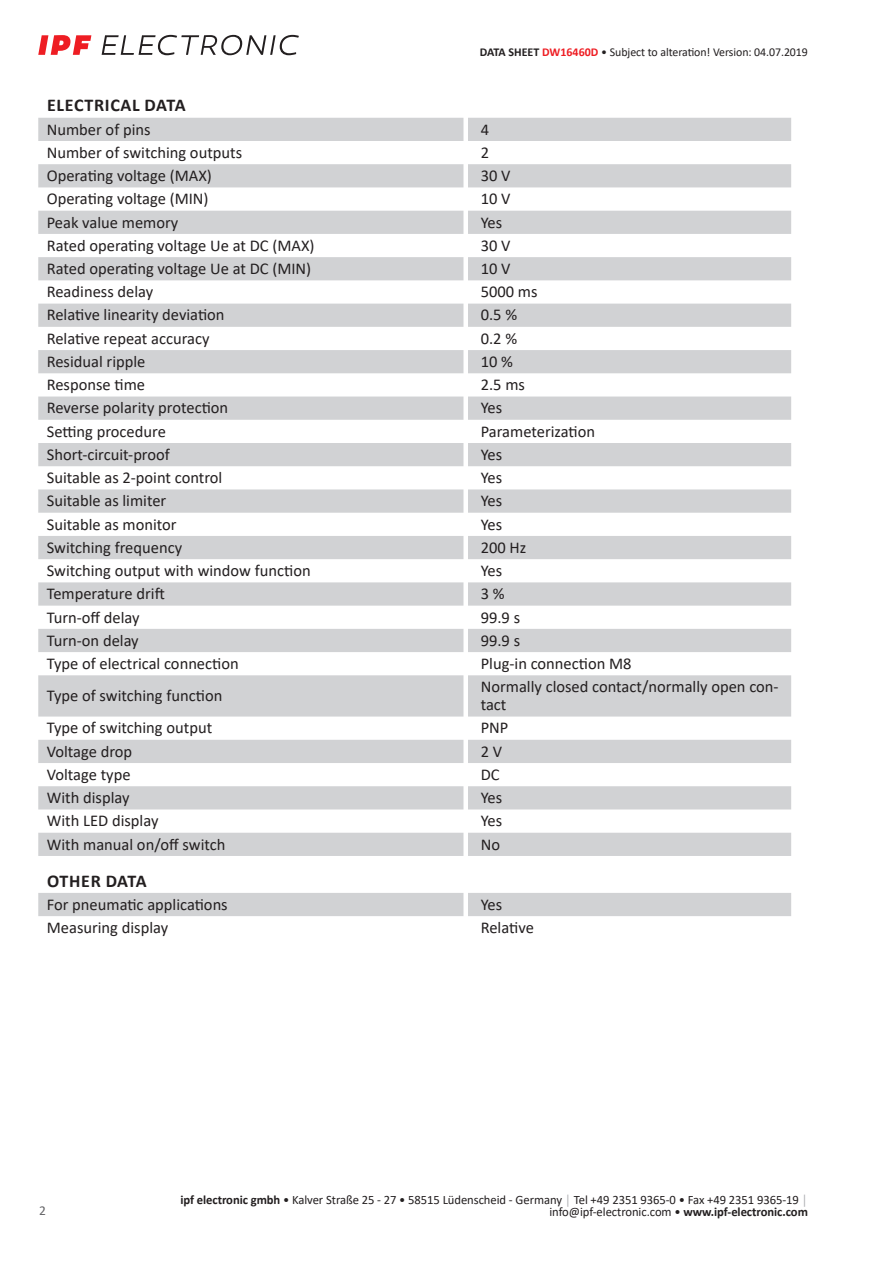
<style>
.page{position:relative;width:893px;height:1263px;background:#fff}
.page>*{position:absolute;margin:0;border:0;box-sizing:border-box;transform-origin:0 0}
.t1{font:700 18px "Calibri";letter-spacing:.04em;color:#231f20}
.t2{font:700 18px "Calibri";letter-spacing:.015em;color:#231f20}
.t3{font:16.5px/18px "Calibri";color:#231f20}
.t4{font:13.5px "Calibri";color:#636366}
.t5{font:12.75px/12.6px "Calibri";letter-spacing:-.005em;color:#231f20;text-align:right}
.t6{font:12px "Calibri";letter-spacing:-.005em;color:#231f20}
.s1{font-weight:700}
.s2{font-weight:700;color:#ee1d23}
.s3{color:#a8a9ad}
</style>
<div class="page">
<svg style="left:102px;top:35px;width:197px;height:20px"></svg>
<svg style="left:38px;top:35px;width:53px;height:20px"></svg>
<svg style="left:38px;top:118px;width:753px;height:738px;fill:#d1d2d4"></svg>
<div style="left:38px;top:893px;width:753px;height:23px;background:#d1d2d4"></div>
<p class="t6" style="left:480px;top:44px;width:329px"><span class="s1">DATA SHEET</span> <span class="s2">DW16460D</span> • Subject to alteration! Version: 04.07.2019</p>
<p class="t1" style="left:47px;top:93px;width:140px">ELECTRICAL DATA</p>
<p class="t3" style="left:47px;top:120px;width:105px">Number of pins</p>
<p class="t3" style="left:481px;top:120px;width:10px">4</p>
<p class="t3" style="left:47px;top:143px;width:197px">Number of switching outputs</p>
<p class="t3" style="left:481px;top:143px;width:10px">2</p>
<p class="t3" style="left:47px;top:166px;width:167px">Operating voltage (MAX)</p>
<p class="t3" style="left:481px;top:166px;width:31px">30 V</p>
<p class="t3" style="left:47px;top:189px;width:163px">Operating voltage (MIN)</p>
<p class="t3" style="left:481px;top:189px;width:31px">10 V</p>
<p class="t3" style="left:47px;top:213px;width:133px">Peak value memory</p>
<p class="t3" style="left:481px;top:213px;width:23px">Yes</p>
<p class="t3" style="left:47px;top:236px;width:269px">Rated operating voltage Ue at DC (MAX)</p>
<p class="t3" style="left:481px;top:236px;width:31px">30 V</p>
<p class="t3" style="left:47px;top:259px;width:266px">Rated operating voltage Ue at DC (MIN)</p>
<p class="t3" style="left:481px;top:259px;width:31px">10 V</p>
<p class="t3" style="left:47px;top:282px;width:108px">Readiness delay</p>
<p class="t3" style="left:481px;top:282px;width:58px">5000 ms</p>
<p class="t3" style="left:47px;top:306px;width:179px">Relative linearity deviation</p>
<p class="t3" style="left:481px;top:306px;width:38px">0.5 %</p>
<p class="t3" style="left:47px;top:329px;width:164px">Relative repeat accuracy</p>
<p class="t3" style="left:481px;top:329px;width:38px">0.2 %</p>
<p class="t3" style="left:47px;top:352px;width:100px">Residual ripple</p>
<p class="t3" style="left:481px;top:352px;width:34px">10 %</p>
<p class="t3" style="left:47px;top:375px;width:100px">Response time</p>
<p class="t3" style="left:481px;top:375px;width:46px">2.5 ms</p>
<p class="t3" style="left:47px;top:398px;width:183px">Reverse polarity protection</p>
<p class="t3" style="left:481px;top:398px;width:23px">Yes</p>
<p class="t3" style="left:47px;top:422px;width:121px">Setting procedure</p>
<p class="t3" style="left:481px;top:422px;width:116px">Parameterization</p>
<p class="t3" style="left:47px;top:445px;width:125px">Short-circuit-proof</p>
<p class="t3" style="left:481px;top:445px;width:23px">Yes</p>
<p class="t3" style="left:47px;top:468px;width:177px">Suitable as 2-point control</p>
<p class="t3" style="left:481px;top:468px;width:23px">Yes</p>
<p class="t3" style="left:47px;top:491px;width:121px">Suitable as limiter</p>
<p class="t3" style="left:481px;top:491px;width:23px">Yes</p>
<p class="t3" style="left:47px;top:515px;width:131px">Suitable as monitor</p>
<p class="t3" style="left:481px;top:515px;width:23px">Yes</p>
<p class="t3" style="left:47px;top:538px;width:137px">Switching frequency</p>
<p class="t3" style="left:481px;top:538px;width:47px">200 Hz</p>
<p class="t3" style="left:47px;top:561px;width:265px">Switching output with window function</p>
<p class="t3" style="left:481px;top:561px;width:23px">Yes</p>
<p class="t3" style="left:47px;top:584px;width:120px">Temperature drift</p>
<p class="t3" style="left:481px;top:584px;width:25px">3%</p>
<p class="t3" style="left:47px;top:608px;width:94px">Turn-off delay</p>
<p class="t3" style="left:481px;top:608px;width:41px">99.9 s</p>
<p class="t3" style="left:47px;top:631px;width:93px">Turn-on delay</p>
<p class="t3" style="left:481px;top:631px;width:41px">99.9 s</p>
<p class="t3" style="left:47px;top:654px;width:193px">Type of electrical connection</p>
<p class="t3" style="left:481px;top:654px;width:152px">Plug-in connection M8</p>
<p class="t3" style="left:47px;top:686px;width:177px">Type of switching function</p>
<p class="t3" style="left:481px;top:677px;width:299px">Normally closed contact/normally open con&shy;tact</p>
<p class="t3" style="left:47px;top:718px;width:167px">Type of switching output</p>
<p class="t3" style="left:481px;top:718px;width:29px">PNP</p>
<p class="t3" style="left:47px;top:742px;width:87px">Voltage drop</p>
<p class="t3" style="left:481px;top:742px;width:23px">2V</p>
<p class="t3" style="left:47px;top:765px;width:85px">Voltage type</p>
<p class="t3" style="left:481px;top:765px;width:20px">DC</p>
<p class="t3" style="left:47px;top:788px;width:84px">With display</p>
<p class="t3" style="left:481px;top:788px;width:23px">Yes</p>
<p class="t3" style="left:47px;top:811px;width:113px">With LED display</p>
<p class="t3" style="left:481px;top:811px;width:23px">Yes</p>
<p class="t3" style="left:47px;top:835px;width:180px">With manual on/off switch</p>
<p class="t3" style="left:481px;top:835px;width:21px">No</p>
<p class="t2" style="left:47px;top:868px;width:101px">OTHER DATA</p>
<p class="t3" style="left:47px;top:895px;width:182px">For pneumatic applications</p>
<p class="t3" style="left:481px;top:895px;width:23px">Yes</p>
<p class="t3" style="left:47px;top:918px;width:123px">Measuring display</p>
<p class="t3" style="left:481px;top:918px;width:55px">Relative</p>
<p class="t4" style="left:39px;top:1201px;width:8px">2</p>
<p class="t5" style="left:180px;top:1193px;width:629px"><span class="s1">ipf electronic gmbh</span> • Kalver Straße 25 - 27 • 58515 Lüdenscheid - Germany <span class="s3">│</span> Tel +49 2351 9365-0 • Fax +49 2351 9365-19 <span class="s3">│ </span>info@ipf-electronic.com • <span class="s1">www.ipf-electronic.com</span></p>
</div>
